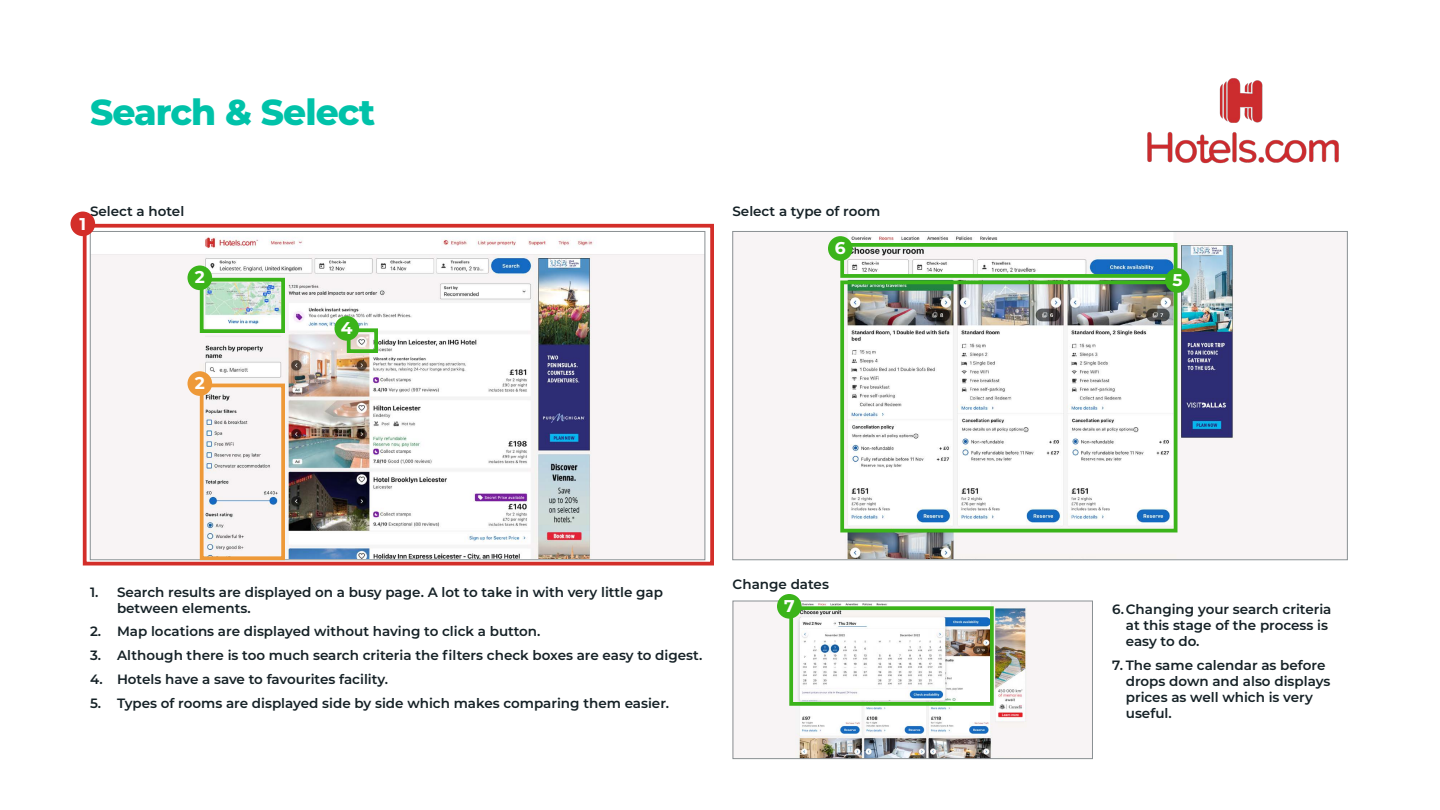
<style>
.page{position:relative;width:1440px;height:810px;background:#fff}
.page>*{position:absolute;margin:0;border:0;box-sizing:border-box;transform-origin:0 0}
.t1{font:800 36px "Montserrat";letter-spacing:-.025em;color:#00c2a9}
.t2{font:700 17.02px "Montserrat";color:#fff}
.t3{font:600 13.5px/16.2px "Montserrat";color:#152126}
</style>
<div class="page">
<img style="left:1147px;top:78px;width:192px;height:86px">
<img style="left:92px;top:237px;width:611px;height:321px">
<img style="left:734px;top:233px;width:612px;height:325px">
<div style="left:83px;top:224px;width:631px;height:342px;border:4px solid #d32e29"></div>
<div style="left:200px;top:278px;width:85px;height:55px;border:4px solid #3bb41a"></div>
<div style="left:347px;top:328px;width:31px;height:25px;border:4px solid #3bb41a"></div>
<div style="left:200px;top:384px;width:85px;height:176px;border:4px solid #ee9938"></div>
<div style="left:840px;top:280px;width:338px;height:252px;border:4px solid #3bb41a"></div>
<div style="left:840px;top:243px;width:338px;height:35px;border:4px solid #3bb41a"></div>
<div style="left:71px;top:212px;width:24px;height:24px;background:#d32e29;border-radius:50%"></div>
<div style="left:188px;top:265px;width:24px;height:25px;background:#3bb41a;border-radius:50%"></div>
<div style="left:335px;top:316px;width:24px;height:25px;background:#3bb41a;border-radius:50%"></div>
<div style="left:188px;top:371px;width:24px;height:25px;background:#ee9938;border-radius:50%"></div>
<div style="left:1165px;top:268px;width:25px;height:25px;background:#3bb41a;border-radius:50%"></div>
<div style="left:828px;top:236px;width:25px;height:25px;background:#3bb41a;border-radius:50%"></div>
<img style="left:735px;top:603px;width:356px;height:154px">
<div style="left:733px;top:601px;width:360px;height:158px;border:1px solid #8a9093"></div>
<div style="left:789px;top:606px;width:205px;height:100px;border:4px solid #3bb41a"></div>
<div style="left:777px;top:594px;width:25px;height:25px;background:#3bb41a;border-radius:50%"></div>
<h1 class="t1" style="left:90px;top:86px;width:287px">Search &amp; Select</h1>
<p class="t3" style="left:90px;top:202px;width:96px">Select a hotel</p>
<p class="t3" style="left:732px;top:202px;width:149px">Select a type of room</p>
<p class="t2" style="left:79px;top:211px;width:8px">1</p>
<p class="t2" style="left:195px;top:265px;width:12px">2</p>
<p class="t2" style="left:195px;top:371px;width:12px">2</p>
<p class="t2" style="left:341px;top:316px;width:13px">4</p>
<p class="t2" style="left:835px;top:236px;width:12px">6</p>
<p class="t3" style="left:117px;top:583px;width:548px;text-indent:-27px">1. Search results are displayed on a busy page. A lot to take in with very little gap between elements.</p>
<p class="t3" style="left:90px;top:623px;width:452px">2. Map locations are displayed without having to click a button.</p>
<p class="t3" style="left:90px;top:647px;width:614px">3. Although there is too much search criteria the filters check boxes are easy to digest.</p>
<p class="t3" style="left:90px;top:670px;width:300px">4. Hotels have a save to favourites facility.</p>
<p class="t3" style="left:90px;top:694px;width:581px">5. Types of rooms are displayed side by side which makes comparing them easier.</p>
<p class="t3" style="left:733px;top:576px;width:98px">Change dates</p>
<p class="t2" style="left:784px;top:594px;width:12px">7</p>
<p class="t2" style="left:1172px;top:268px;width:12px">5</p>
<p class="t3" style="left:1126px;top:600px;width:207px;text-indent:-14px">6.Changing your search criteria at this stage of the process is easy to do.</p>
<p class="t3" style="left:1126px;top:656px;width:206px;text-indent:-14px">7. The same calendar as before drops down and also displays prices as well which is very useful.</p>
</div>
